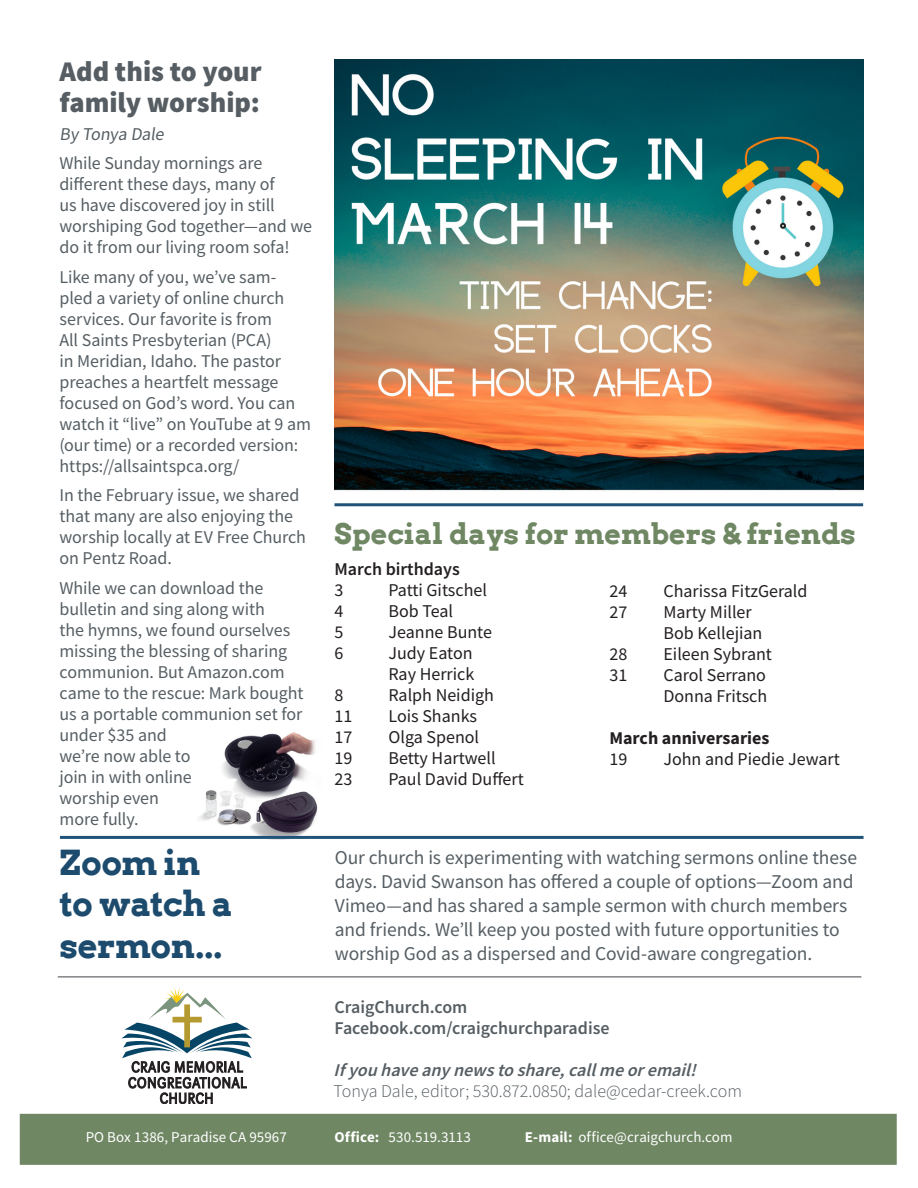
<style>
.page{position:relative;width:918px;height:1188px;background:#fff}
.page>*{position:absolute;margin:0;border:0;box-sizing:border-box;transform-origin:0 0}
.ARTICLE_HEADERS_Arvo{font:700 34.5px/41.4px "Arvo";letter-spacing:-.015em;color:#1d4b6e}
.t1{font:700 28.5px "Arvo";color:#6f8763}
.Contents{font:900 28.5px/31.5px "Source Sans Pro";color:#565e63}
.Contents-2{font:19.5px/24px "Source Sans Pro";letter-spacing:-.005em;color:#565e63}
.Contents-3{font:18px/21px "Source Sans Pro";letter-spacing:-.005em;color:#565e63}
.Subtitle{font:18px/21px "Source Sans Pro";color:#231f20}
.Subtitle-2{font:300 18px "Source Sans Pro";color:#565e63}
.Subtitle-3{font:600 18px "Source Sans Pro";color:#565e63}
.Subtitle-4{font:italic 600 18px "Source Sans Pro";color:#565e63}
.t2{font:700 18px "Source Sans Pro";color:#231f20}
.Subtitle-5{font:600 18px "Source Sans Pro";color:#231f20}
.t3{font:15px "Source Sans Pro";color:#fff}
.s1{font-weight:700}
</style>
<div class="page">
<img style="left:198px;top:732px;width:124px;height:104px">
<hr style="left:58px;top:976px;width:803px;height:2px;background:#808285">
<div style="left:20px;top:1114px;width:877px;height:51px;background:#6f8763;border:2px solid #6f8763"></div>
<svg style="left:122px;top:987px;width:130px;height:117px"></svg>
<div style="left:173px;top:1017px;width:29px;height:5px;background:#b49a30"></div>
<div style="left:184px;top:1004px;width:6px;height:43px;background:#b49a30"></div>
<hr style="left:334px;top:503px;width:529px;height:3px;background:#1f5379">
<hr style="left:60px;top:836px;width:804px;height:3px;background:#1f5379">
<img style="left:334px;top:60px;width:529px;height:431px">
<p class="Contents" style="left:60px;top:55px;width:204px">Add this to your family worship:</p>
<p class="Contents-3" style="left:60px;top:123px;width:109px">By Tonya Dale</p>
<p class="Contents-3" style="left:60px;top:153px;width:254px">While Sunday mornings are different these days, many of<br>us have discovered joy in still worshiping God together—and we do it from our living room sofa!</p>
<p class="Contents-3" style="left:60px;top:266px;width:253px">Like many of you, we’ve sam&shy;pled a variety of online church services. Our favorite is from<br>All Saints Presbyterian (PCA)<br>in Meridian, Idaho. The pastor preaches a heartfelt message focused on God’s word. You can watch it “live” on YouTube at 9 am (our time) or a recorded version: https://allsaintspca.org/</p>
<p class="Contents-3" style="left:60px;top:485px;width:248px">In the February issue, we shared that many are also enjoying the worship locally at EV Free Church on Pentz Road.</p>
<p class="Contents-3" style="left:60px;top:577px;width:246px">While we can download the bulletin and sing along with<br>the hymns, we found ourselves missing the blessing of sharing communion. But Amazon.com came to the rescue: Mark bought us a portable communion set for under $35 and<br>we’re now able to<br>join in with online<br>worship even<br>more fully.</p>
<p class="ARTICLE_HEADERS_Arvo" style="left:60px;top:841px;width:175px">Zoom in to watch a sermon...</p>
<p class="t1" style="left:334px;top:516px;width:523px">Special days for members &amp; friends</p>
<p class="Subtitle" style="left:609px;top:580px;width:19px">24</p>
<p class="Subtitle" style="left:663px;top:580px;width:146px">Charissa FitzGerald</p>
<p class="Subtitle" style="left:609px;top:601px;width:19px">27</p>
<p class="Subtitle" style="left:663px;top:601px;width:101px">Marty Miller<br>Bob Kellejian</p>
<p class="Subtitle" style="left:609px;top:643px;width:19px">28</p>
<p class="Subtitle" style="left:663px;top:643px;width:110px">Eileen Sybrant</p>
<p class="Subtitle" style="left:609px;top:664px;width:19px">31</p>
<p class="Subtitle" style="left:663px;top:664px;width:105px">Carol Serrano<br>Donna Fritsch</p>
<p class="t2" style="left:609px;top:726px;width:162px">March anniversaries</p>
<p class="Subtitle" style="left:609px;top:748px;width:19px">19</p>
<p class="Subtitle" style="left:663px;top:748px;width:178px">John and Piedie Jewart</p>
<p class="Subtitle-5" style="left:334px;top:557px;width:127px">March birthdays</p>
<p class="Subtitle" style="left:334px;top:580px;width:10px">3</p>
<p class="Subtitle" style="left:388px;top:580px;width:100px">Patti Gitschel</p>
<p class="Subtitle" style="left:334px;top:601px;width:10px">4</p>
<p class="Subtitle" style="left:388px;top:601px;width:66px">Bob Teal</p>
<p class="Subtitle" style="left:334px;top:622px;width:10px">5</p>
<p class="Subtitle" style="left:388px;top:622px;width:105px">Jeanne Bunte</p>
<p class="Subtitle" style="left:334px;top:643px;width:10px">6</p>
<p class="Subtitle" style="left:388px;top:643px;width:86px">Judy Eaton</p>
<p class="Subtitle" style="left:388px;top:664px;width:87px">Ray Herrick</p>
<p class="Subtitle" style="left:334px;top:685px;width:10px">8</p>
<p class="Subtitle" style="left:388px;top:685px;width:107px">Ralph Neidigh</p>
<p class="Subtitle" style="left:334px;top:706px;width:19px">11</p>
<p class="Subtitle" style="left:388px;top:706px;width:90px">Lois Shanks</p>
<p class="Subtitle" style="left:334px;top:727px;width:19px">17</p>
<p class="Subtitle" style="left:388px;top:727px;width:92px">Olga Spenol</p>
<p class="Subtitle" style="left:334px;top:748px;width:19px">19</p>
<p class="Subtitle" style="left:388px;top:748px;width:109px">Betty Hartwell</p>
<p class="Subtitle" style="left:334px;top:769px;width:19px">23</p>
<p class="Subtitle" style="left:388px;top:769px;width:137px">Paul David Duffert</p>
<p class="Contents-2" style="left:335px;top:845px;width:524px">Our church is experimenting with watching sermons online these days. David Swanson has offered a couple of options—Zoom and Vimeo—and has shared a sample sermon with church members and friends. We’ll keep you posted with future opportunities to worship God as a dispersed and Covid-aware congregation.</p>
<p class="Subtitle-3" style="left:334px;top:995px;width:134px">CraigChurch.com</p>
<p class="Subtitle-3" style="left:334px;top:1016px;width:277px">Facebook.com/craigchurchparadise</p>
<p class="Subtitle-4" style="left:334px;top:1058px;width:369px">Ifyouhaveanynewstoshare,callmeoremail!</p>
<p class="Subtitle-2" style="left:334px;top:1080px;width:410px">Tonya Dale, editor; 530.872.0850; dale@cedar-creek.com</p>
<p class="t3" style="left:86px;top:1128px;width:203px">PO Box 1386, Paradise CA 95967</p>
<p class="t3" style="left:334px;top:1128px;width:138px"><span class="s1">Office:</span> 530.519.3113</p>
<p class="t3" style="left:525px;top:1128px;width:209px"><span class="s1">E-mail:</span> office@craigchurch.com</p>
</div>
